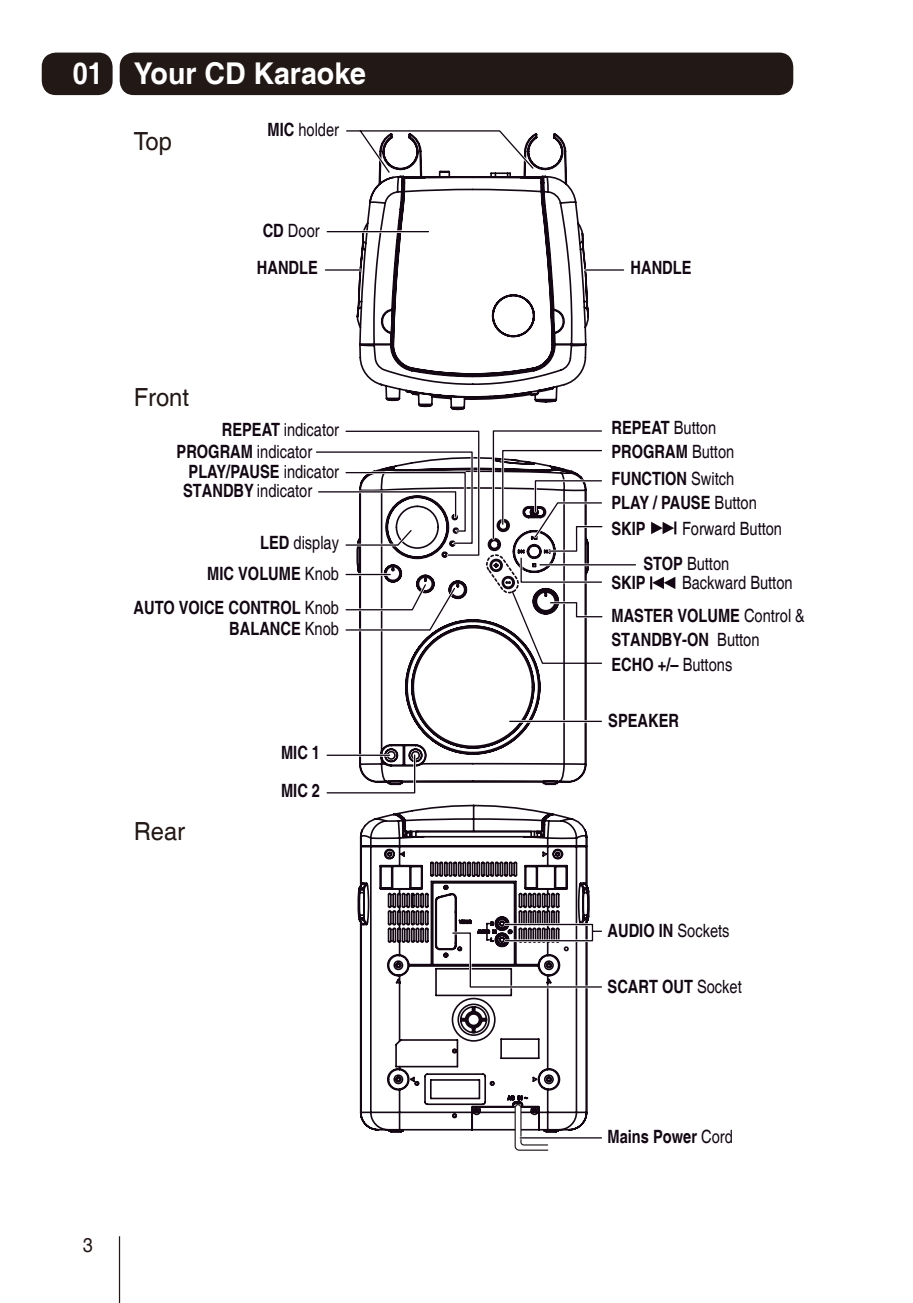
<style>
.page{position:relative;width:913px;height:1303px;background:#fff}
.page>*{position:absolute;margin:0;border:0;box-sizing:border-box;transform-origin:0 0}
.t1{font:700 30px "Helvetica";color:#fff;scale:.95 1}
.t2{font:700 30px "Helvetica";color:#fff;scale:.9 1}
.t3{font:25px "Helvetica";color:#221815;scale:.95 1}
.t4{font:20px "Helvetica";color:#221815;scale:.9 1}
.t5{font:700 18.25px/24.5px "Helvetica";color:#120713;scale:.8 1}
.t6{font:18.25px/19.5px "Helvetica";color:#120713;scale:.8 1}
.s1{font-weight:700}
.s2{font-weight:400}
</style>
<div class="page">
<hr style="left:119px;top:1236px;width:1px;height:67px;background:#221815">
<div style="left:120px;top:53px;width:673px;height:42px;background:#221815;border-radius:14px"></div>
<div style="left:42px;top:53px;width:71px;height:42px;background:#221815;border-radius:14px"></div>
<svg style="left:359px;top:989px;width:229px;height:144px"></svg>
<svg style="left:357px;top:804px;width:233px;height:185px"></svg>
<svg style="left:326px;top:130px;width:263px;height:281px"></svg>
<svg style="left:316px;top:430px;width:287px;height:133px"></svg>
<svg style="left:326px;top:563px;width:310px;height:231px"></svg>
<svg style="left:514px;top:1103px;width:35px;height:48px"></svg>
<svg style="left:452px;top:923px;width:150px;height:65px"></svg>
<hr style="left:520px;top:1136px;width:81px;height:3px;background:#fff">
<hr style="left:520px;top:1137px;width:81px;height:1px;background:#120713">
<hr style="left:325px;top:269px;width:36px;height:2px;background:#120713">
<hr style="left:585px;top:269px;width:39px;height:2px;background:#120713">
<svg style="left:650px;top:576px;width:25px;height:13px"></svg>
<svg style="left:651px;top:521px;width:25px;height:13px"></svg>
<h1 class="t2" style="left:73px;top:55px;width:35px">01</h1>
<h1 class="t1" style="left:134px;top:55px;width:246px">Your CD Karaoke</h1>
<h2 class="t3" style="left:134px;top:127px;width:42px">Top</h2>
<p class="t6" style="left:267px;top:120px;width:91px"><span class="s1">MIC</span> holder</p>
<p class="t5" style="left:257px;top:213px;width:80px;line-height:37px;text-align:center">CD <span class="s2">Door<br></span>HANDLE</p>
<h2 class="t3" style="left:134px;top:382px;width:60px">Front</h2>
<p class="t6" style="left:222px;top:420px;width:148px"><span class="s1">REPEAT</span> indicator</p>
<p class="t6" style="left:189px;top:443px;width:190px;text-indent:-12px"><span class="s1">PROGRAM</span> indicator<br><span class="s1">PLAY/PAUSE</span> indicator</p>
<p class="t6" style="left:183px;top:481px;width:163px"><span class="s1">STANDBY</span> indicator</p>
<p class="t6" style="left:260px;top:533px;width:100px"><span class="s1">LED</span> display</p>
<p class="t5" style="left:134px;top:557px;width:258px;line-height:34px;text-align:right">MIC VOLUME <span class="s2">Knob<br></span>AUTO VOICE CONTROL <span class="s2">Knob</span></p>
<p class="t5" style="left:229px;top:617px;width:139px">BALANCE <span class="s2">Knob</span></p>
<h2 class="t3" style="left:134px;top:817px;width:56px">Rear</h2>
<p class="t5" style="left:281px;top:735px;width:50px;line-height:37.8px">MIC 1<br>MIC 2</p>
<p class="t4" style="left:83px;top:1233px;width:13px">3</p>
<p class="t5" style="left:630px;top:256px;width:78px">HANDLE</p>
<p class="t5" style="left:611px;top:416px;width:132px">REPEAT <span class="s2">Button</span></p>
<p class="t5" style="left:611px;top:440px;width:155px">PROGRAM <span class="s2">Button</span></p>
<p class="t5" style="left:611px;top:468px;width:183px;line-height:23.5px">FUNCTION <span class="s2">Switch<br></span>PLAY / PAUSE <span class="s2">Button</span></p>
<p class="t5" style="left:611px;top:517px;width:44px">SKIP</p>
<p class="t6" style="left:682px;top:519px;width:127px">Forward Button</p>
<p class="t6" style="left:643px;top:555px;width:109px"><span class="s1">STOP</span> Button</p>
<p class="t5" style="left:611px;top:571px;width:44px">SKIP</p>
<p class="t6" style="left:682px;top:573px;width:140px">Backward Button</p>
<p class="t5" style="left:611px;top:604px;width:243px">MASTER VOLUME <span class="s2">Control &amp;<br></span>STANDBY-ON <span class="s2">Button<br></span>ECHO +/– <span class="s2">Buttons</span></p>
<p class="t5" style="left:608px;top:709px;width:90px">SPEAKER</p>
<p class="t5" style="left:607px;top:919px;width:154px">AUDIO IN <span class="s2">Sockets</span></p>
<p class="t5" style="left:607px;top:975px;width:169px">SCART OUT <span class="s2">Socket</span></p>
<p class="t5" style="left:607px;top:1125px;width:158px">Mains Power <span class="s2">Cord</span></p>
</div>
